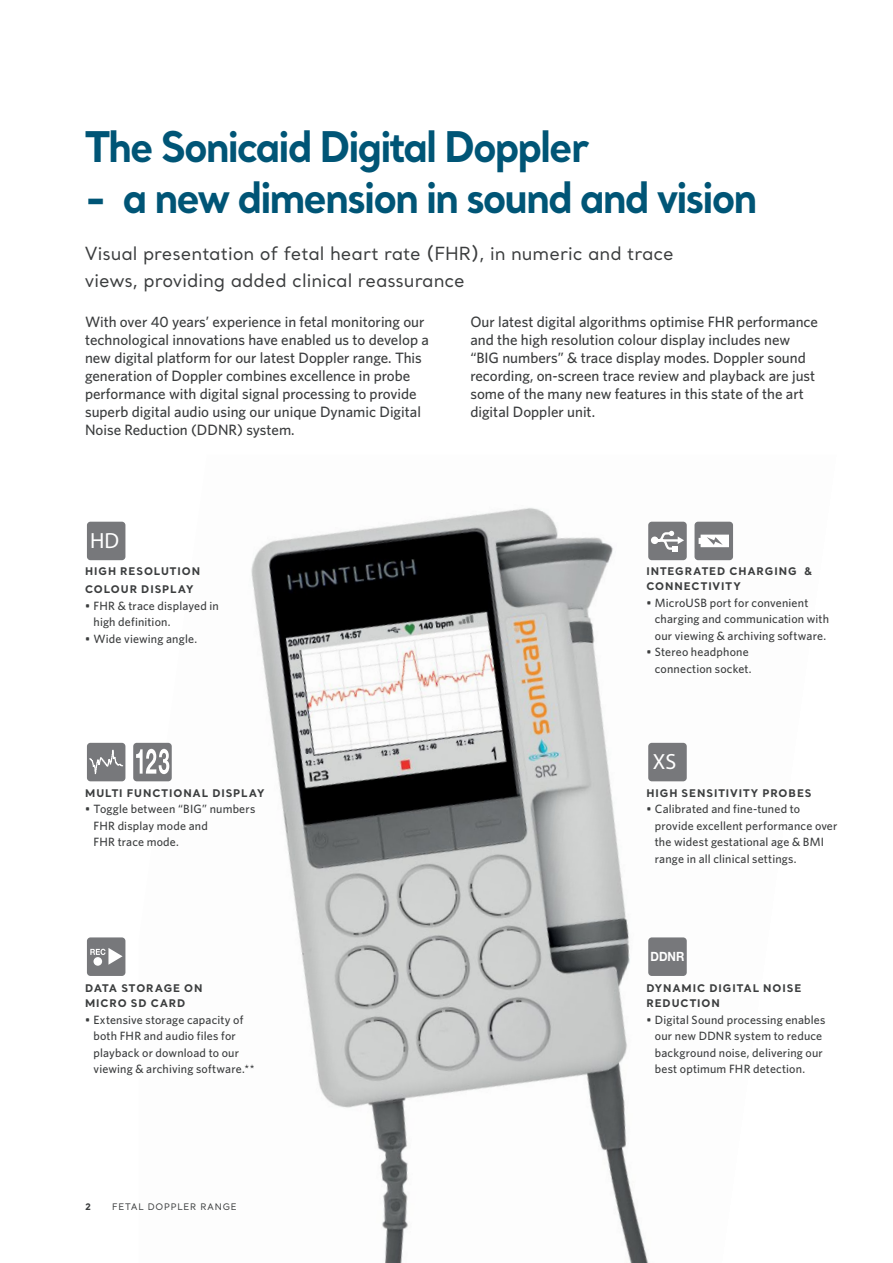
<style>
.page{position:relative;width:893px;height:1263px;background:#fff}
.page>*{position:absolute;margin:0;border:0;box-sizing:border-box;transform-origin:0 0}
.t1{font:700 42px "Santral";letter-spacing:-.05em;color:#005576;scale:.95 1}
.t2{font:italic 800 22.05px "Helvetica Neue";color:#fff}
.t3{font:18px/27px "Santral";color:#3b3d3e}
.t4{font:500 15px/18px "Whitney";color:#3b3d3e}
.t5{font:700 12.75px "Helvetica Neue LT Pro";color:#fff;scale:.9 1}
.t6{font:500 12px/16.5px "Whitney";letter-spacing:.015em;color:#3b3d3e}
.t7{font:700 10.5px/15px "Santral";letter-spacing:.09em;color:#3b3d3e}
.t8{font:9px "Santral";letter-spacing:.08em;color:#3b3d3e}
.t9{font:700 9px "Santral";color:#3b3d3e}
</style>
<div class="page">
<img style="left:139px;top:508px;width:594px;height:755px">
<div style="left:648px;top:522px;width:39px;height:38px;background:#77787b;border-radius:4px"></div>
<svg style="left:652px;top:531px;width:32px;height:21px"></svg>
<div style="left:694px;top:522px;width:39px;height:38px;background:#77787b;border-radius:4px"></div>
<svg style="left:699px;top:535px;width:30px;height:12px"></svg>
<div style="left:87px;top:522px;width:38px;height:38px;background:#77787b;border-radius:4px"></div>
<div style="left:87px;top:743px;width:38px;height:38px;background:#77787b;border-radius:4px"></div>
<svg style="left:89px;top:749px;width:34px;height:25px"></svg>
<div style="left:648px;top:743px;width:39px;height:38px;background:#77787b;border-radius:4px"></div>
<div style="left:648px;top:937px;width:39px;height:39px;background:#77787b;border-radius:4px"></div>
<div style="left:87px;top:937px;width:38px;height:39px;background:#77787b;border-radius:4px"></div>
<div style="left:101px;top:952px;width:22px;height:22px;border:4px solid #77787b;border-radius:50%"></div>
<svg style="left:90px;top:948px;width:33px;height:25px"></svg>
<div style="left:133px;top:743px;width:39px;height:38px;background:#77787b;border-radius:4px"></div>
<svg style="left:136px;top:749px;width:33px;height:25px"></svg>
<h1 class="t1" style="left:85px;top:118px;width:532px">The Sonicaid Digital Doppler</h1>
<h1 class="t1" style="left:85px;top:168px;width:709px">- a new dimension in sound and vision</h1>
<p class="t3" style="left:85px;top:240px;width:590px">Visual presentation of fetal heart rate (FHR), in numeric and trace views, providing added clinical reassurance</p>
<p class="t4" style="left:85px;top:313px;width:345px">With over 40 years’ experience in fetal monitoring our technological innovations have enabled us to develop a new digital platform for our latest Doppler range. This generation of Doppler combines excellence in probe performance with digital signal processing to provide superb digital audio using our unique Dynamic Digital Noise Reduction (DDNR) system.</p>
<p class="t4" style="left:470px;top:313px;width:349px">Our latest digital algorithms optimise FHR performance and the high resolution colour display includes new “BIG numbers” &amp; trace display modes. Doppler sound recording, on-screen trace review and playback are just some of the many new features in this state of the art digital Doppler unit.</p>
<h2 class="t2" style="left:90px;top:527px;width:31px">HD</h2>
<p class="t7" style="left:85px;top:562px;width:117px;line-height:18px">HIGH RESOLUTION<br>COLOUR DISPLAY</p>
<p class="t6" style="left:94px;top:597px;width:127px;text-indent:-9px">• FHR &amp; trace displayed in high definition.</p>
<p class="t6" style="left:85px;top:630px;width:114px">• Wide viewing angle.</p>
<p class="t7" style="left:85px;top:785px;width:181px">MULTI FUNCTIONAL DISPLAY</p>
<p class="t6" style="left:94px;top:800px;width:163px;text-indent:-9px">• Toggle between “BIG” numbers<br>FHR display mode and<br>FHR trace mode.</p>
<p class="t7" style="left:85px;top:981px;width:119px">DATA STORAGE ON<br>MICRO SD CARD</p>
<p class="t6" style="left:94px;top:1011px;width:162px;text-indent:-9px">• Extensive storage capacity of both FHR and audio files for playback or download to our viewing &amp; archiving software.**</p>
<p class="t9" style="left:85px;top:1200px;width:7px">2</p>
<p class="t8" style="left:112px;top:1201px;width:126px">FETAL DOPPLER RANGE</p>
<p class="t7" style="left:646px;top:564px;width:167px">INTEGRATED CHARGING &amp;<br>CONNECTIVITY</p>
<p class="t6" style="left:655px;top:594px;width:176px;text-indent:-9px">• MicroUSB port for convenient charging and communication with our viewing &amp; archiving software.</p>
<p class="t6" style="left:646px;top:644px;width:107px;text-align:right">• Stereo headphone connection socket.</p>
<h2 class="t2" style="left:653px;top:748px;width:25px">XS</h2>
<p class="t7" style="left:646px;top:785px;width:167px">HIGH SENSITIVITY PROBES</p>
<p class="t6" style="left:655px;top:800px;width:184px;text-indent:-9px">• Calibrated and fine-tuned to provide excellent performance over the widest gestational age &amp; BMI range in all clinical settings.</p>
<p class="t5" style="left:651px;top:948px;width:39px">DDNR</p>
<p class="t7" style="left:646px;top:981px;width:156px">DYNAMIC DIGITAL NOISE<br>REDUCTION</p>
<p class="t6" style="left:655px;top:1011px;width:172px;text-indent:-9px">• Digital Sound processing enables our new DDNR system to reduce background noise, delivering our best optimum FHR detection.</p>
</div>
